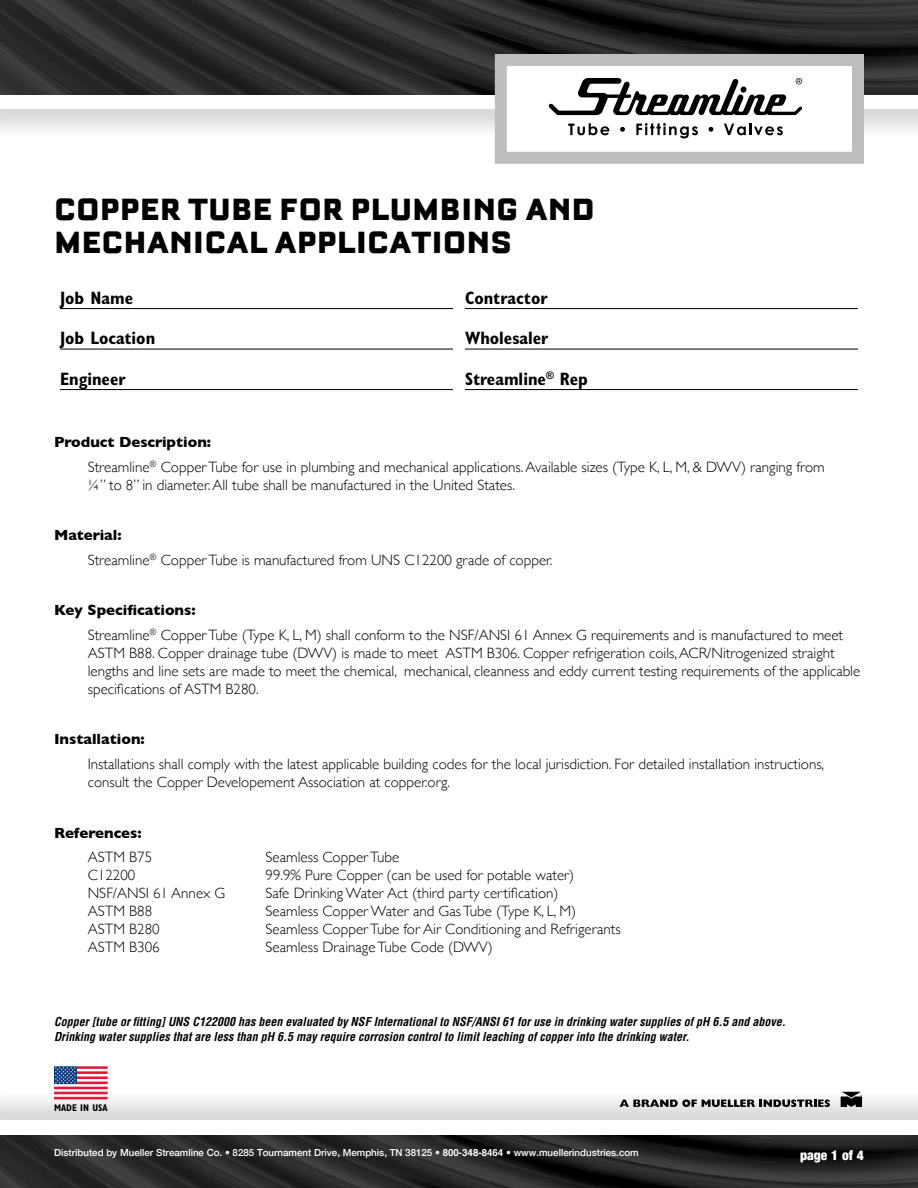
<style>
.page{position:relative;width:918px;height:1188px;background:#fff}
.page>*{position:absolute;margin:0;border:0;box-sizing:border-box;transform-origin:0 0}
.t1{font:900 37.5px/32.7px "Bourgeois";color:#000}
.t2{font:700 condensed 18px "Gill Sans";color:#000}
.t3{font:300 15px/24.8px "Gill Sans";color:#000}
.t4{font:700 15px "Gill Sans";color:#000}
.t5{font:900 condensed 13.5px "Helvetica Neue";color:#fff}
.t6{font:italic 700 condensed 12px/15px "Helvetica LT Std";color:#000}
.t7{font:500 9.75px "Helvetica Neue";color:#fff}
.t8{font:700 condensed 9.75px "Gill Sans";color:#000}
.s1{font-weight:700}
.s2{font-family:"Helvetica";font-weight:700}
</style>
<div class="page">
<div style="left:0;top:82px;width:918px;height:59px;background:#000;opacity:.3"></div>
<div style="left:0;top:95px;width:918px;height:14px;background:#fff"></div>
<img style="left:0;top:0;width:918px;height:95px">
<div style="left:501px;top:60px;width:357px;height:98px;background:#fff"></div>
<div style="left:495px;top:54px;width:369px;height:110px;border:12px solid #bcbec0"></div>
<svg style="left:568px;top:123px;width:41px;height:12px"></svg>
<svg style="left:620px;top:127px;width:5px;height:5px"></svg>
<svg style="left:636px;top:123px;width:62px;height:15px"></svg>
<svg style="left:709px;top:127px;width:4px;height:5px"></svg>
<svg style="left:724px;top:123px;width:59px;height:12px"></svg>
<svg style="left:549px;top:78px;width:253px;height:37px"></svg>
<img style="left:0;top:1148px;width:918px;height:40px">
<div style="left:0;top:1088px;width:918px;height:60px;background:#000;opacity:.3"></div>
<div style="left:0;top:1120px;width:918px;height:14px;background:#fff"></div>
<hr style="left:60px;top:308px;width:393px;height:1px;background:#000">
<hr style="left:465px;top:308px;width:393px;height:1px;background:#000">
<hr style="left:60px;top:349px;width:393px;height:1px;background:#000">
<hr style="left:465px;top:349px;width:393px;height:1px;background:#000">
<hr style="left:60px;top:389px;width:393px;height:1px;background:#000">
<hr style="left:465px;top:389px;width:393px;height:1px;background:#000">
<svg style="left:54px;top:1081px;width:54px;height:16px"></svg>
<svg style="left:54px;top:1066px;width:23px;height:18px"></svg>
<hr style="left:77px;top:1066px;width:31px;height:3px;background:#e31837">
<hr style="left:77px;top:1071px;width:31px;height:3px;background:#e31837">
<hr style="left:77px;top:1076px;width:31px;height:3px;background:#e31837">
<hr style="left:77px;top:1082px;width:31px;height:2px;background:#e31837">
<hr style="left:54px;top:1087px;width:54px;height:2px;background:#e31837">
<hr style="left:54px;top:1092px;width:54px;height:2px;background:#e31837">
<hr style="left:54px;top:1097px;width:54px;height:2px;background:#e31837">
<h1 class="t1" style="left:54px;top:193px;width:542px">COPPER TUBE FOR PLUMBING AND<br>MECHANICAL APPLICATIONS</h1>
<p class="t2" style="left:60px;top:287px;width:75px">Job Name</p>
<p class="t2" style="left:465px;top:287px;width:84px">Contractor</p>
<p class="t2" style="left:60px;top:328px;width:97px">Job Location</p>
<p class="t2" style="left:465px;top:328px;width:85px">Wholesaler</p>
<p class="t2" style="left:60px;top:368px;width:67px">Engineer</p>
<p class="t2" style="left:465px;top:368px;width:124px">Streamline<sup>®</sup> Rep</p>
<p class="t3" style="left:88px;top:429px;width:739px;text-indent:-34px"><span class="s1">Product Description:<br></span>Streamline<sup>®</sup> Copper Tube for use in plumbing and mechanical applications. Available sizes (Type K, L, M, &amp; DWV) ranging from</p>
<p class="t3" style="left:88px;top:472px;width:429px">¼” to 8” in diameter. All tube shall be manufactured in the United States.</p>
<p class="t3" style="left:88px;top:522px;width:466px;text-indent:-34px"><span class="s1">Material:<br></span>Streamline<sup>®</sup> Copper Tube is manufactured from UNS C12200 grade of copper.</p>
<p class="t3" style="left:88px;top:597px;width:757px;text-indent:-34px"><span class="s1">Key Specifications:<br></span>Streamline<sup>®</sup> Copper Tube (Type K, L, M) shall conform to the NSF/ANSI 61 Annex G requirements and is manufactured to meet</p>
<p class="t3" style="left:88px;top:643px;width:774px;line-height:18px">ASTM B88. Copper drainage tube (DWV) is made to meet ASTM B306. Copper refrigeration coils, ACR/Nitrogenized straight lengths and line sets are made to meet the chemical, mechanical, cleanness and eddy current testing requirements of the applicable specifications of ASTM B280.</p>
<p class="t4" style="left:54px;top:727px;width:92px">Installation:</p>
<p class="t3" style="left:88px;top:755px;width:738px;line-height:18px">Installations shall comply with the latest applicable building codes for the local jurisdiction. For detailed installation instructions, consult the Copper Developement Association at copper.org.</p>
<p class="t4" style="left:54px;top:821px;width:89px">References:</p>
<p class="t3" style="left:88px;top:844px;width:66px">ASTM B75</p>
<p class="t3" style="left:266px;top:844px;width:135px">Seamless Copper Tube</p>
<p class="t3" style="left:88px;top:862px;width:49px">C12200</p>
<p class="t3" style="left:266px;top:862px;width:310px">99.9% Pure Copper (can be used for potable water)</p>
<p class="t3" style="left:88px;top:880px;width:139px">NSF/ANSI 61 Annex G</p>
<p class="t3" style="left:266px;top:880px;width:295px">Safe Drinking Water Act (third party certification)</p>
<p class="t3" style="left:88px;top:898px;width:66px">ASTM B88</p>
<p class="t3" style="left:266px;top:898px;width:312px">Seamless Copper Water and Gas Tube (Type K, L, M)</p>
<p class="t3" style="left:88px;top:916px;width:73px">ASTM B280</p>
<p class="t3" style="left:266px;top:916px;width:357px">Seamless Copper Tube for Air Conditioning and Refrigerants</p>
<p class="t3" style="left:88px;top:934px;width:73px">ASTM B306</p>
<p class="t3" style="left:266px;top:934px;width:229px">Seamless Drainage Tube Code (DWV)</p>
<p class="t6" style="left:54px;top:1014px;width:733px">Copper [tube or fitting] UNS C122000 has been evaluated by NSF International to NSF/ANSI 61 for use in drinking water supplies of pH 6.5 and above.<br>Drinking water supplies that are less than pH 6.5 may require corrosion control to limit leaching of copper into the drinking water.</p>
<p class="t8" style="left:54px;top:1102px;width:55px">MADE IN USA</p>
<p class="t7" style="left:54px;top:1144px;width:586px">Distributed by Mueller Streamline Co. • 8285 Tournament Drive, Memphis, TN 38125 • <span class="s2">800-348-8464</span> • www.muellerindustries.com</p>
<p class="t5" style="left:800px;top:1144px;width:65px">page 1 of 4</p>
</div>
